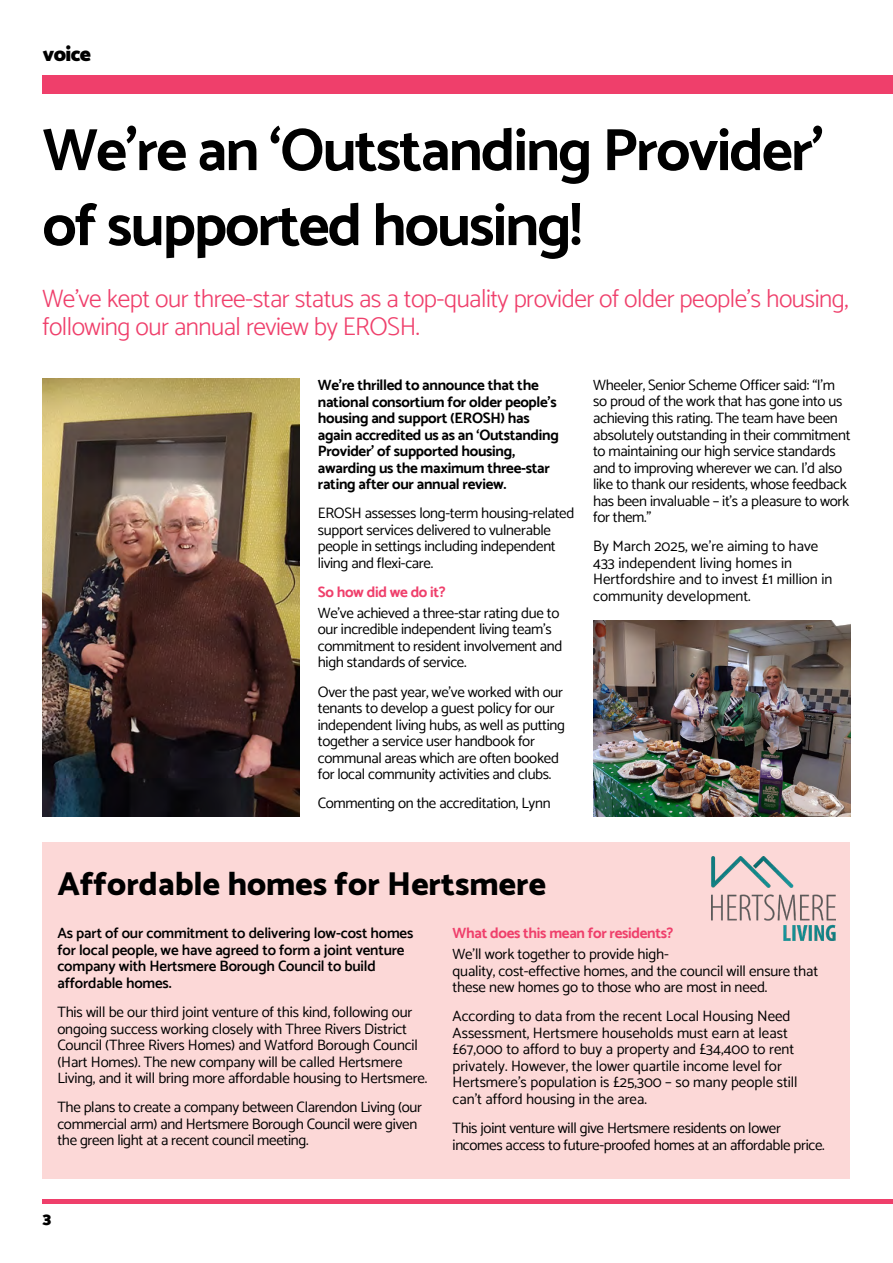
<style>
.page{position:relative;width:893px;height:1263px;background:#fff}
.page>*{position:absolute;margin:0;border:0;box-sizing:border-box;transform-origin:0 0}
.t1{font:700 60px/75px "Catamaran";letter-spacing:-.03em;color:#000}
.t2{font:800 33px "Catamaran";color:#000}
.t3{font:300 25.5px/28.5px "Catamaran";letter-spacing:-.02em;color:#ef3f6b}
.t4{font:900 21px "Catamaran";letter-spacing:-.03em;color:#000}
.t5{font:900 16.5px "Catamaran";color:#000}
.t6{font:15px/16.5px "Catamaran";letter-spacing:-.02em;color:#000}
.t7{font:15px/16.5px "Catamaran";color:#000}
.t8{font:700 15px/16.5px "Catamaran";letter-spacing:-.02em;color:#000}
.t9{font:600 15px/16.5px "Catamaran";letter-spacing:-.01em;color:#000}
.t10{font:700 15px "Catamaran";letter-spacing:-.02em;color:#ef3f6b}
</style>
<div class="page">
<div style="left:43px;top:1199px;width:850px;height:5px;background:#ef3f6b"></div>
<div style="left:43px;top:75px;width:850px;height:19px;background:#ef3f6b"></div>
<div style="left:43px;top:842px;width:807px;height:337px;background:#fcd8d7"></div>
<img style="left:43px;top:378px;width:257px;height:438px">
<img style="left:593px;top:621px;width:257px;height:195px">
<img style="left:712px;top:857px;width:123px;height:84px">
<h3 class="t4" style="left:43px;top:42px;width:50px">voice</h3>
<h1 class="t1" style="left:43px;top:112px;width:783px">We’re an ‘Outstanding Provider’ of supported housing!</h1>
<h3 class="t3" style="left:43px;top:284px;width:807px">We’ve kept our three-star status as a top-quality provider of older people’s housing, following our annual review by EROSH.</h3>
<p class="t8" style="left:318px;top:377px;width:243px">We’re thrilled to announce that the national consortium for older people’s housing and support (EROSH) has again accredited us as an ‘Outstanding Provider’ of supported housing, awarding us the maximum three-star rating after our annual review.</p>
<p class="t6" style="left:318px;top:505px;width:258px">EROSH assesses long-term housing-related support services delivered to vulnerable people in settings including independent living and flexi-care.</p>
<p class="t10" style="left:318px;top:583px;width:129px">So how did we do it?</p>
<p class="t6" style="left:318px;top:604px;width:246px">We’ve achieved a three-star rating due to our incredible independent living team’s commitment to resident involvement and high standards of service.</p>
<p class="t6" style="left:318px;top:683px;width:249px">Over the past year, we’ve worked with our tenants to develop a guest policy for our independent living hubs, as well as putting together a service user handbook for communal areas which are often booked for local community activities and clubs.</p>
<p class="t6" style="left:318px;top:795px;width:234px">Commenting on the accreditation, Lynn</p>
<p class="t6" style="left:593px;top:377px;width:259px">Wheeler, Senior Scheme Officer said: “I’m so proud of the work that has gone into us achieving this rating. The team have been absolutely outstanding in their commitment to maintaining our high service standards and to improving wherever we can. I’d also like to thank our residents, whose feedback has been invaluable – it’s a pleasure to work for them.”</p>
<p class="t7" style="left:593px;top:538px;width:241px">By March 2025, we’re aiming to have 433 independent living homes in Hertfordshire and to invest £1 million in community development.</p>
<h2 class="t2" style="left:57px;top:864px;width:490px">Affordable homes for Hertsmere</h2>
<p class="t9" style="left:57px;top:925px;width:357px">As part of our commitment to delivering low-cost homes for local people, we have agreed to form a joint venture company with Hertsmere Borough Council to build affordable homes.</p>
<p class="t6" style="left:57px;top:1004px;width:371px">This will be our third joint venture of this kind, following our ongoing success working closely with Three Rivers District Council (Three Rivers Homes) and Watford Borough Council (Hart Homes). The new company will be called Hertsmere Living, and it will bring more affordable housing to Hertsmere.</p>
<p class="t6" style="left:57px;top:1099px;width:366px">The plans to create a company between Clarendon Living (our commercial arm) and Hertsmere Borough Council were given the green light at a recent council meeting.</p>
<p class="t5" style="left:43px;top:1209px;width:10px">3</p>
<p class="t10" style="left:453px;top:924px;width:222px">What does this mean for residents?</p>
<p class="t6" style="left:453px;top:946px;width:367px">We’ll work together to provide high-<br>quality, cost-effective homes, and the council will ensure that these new homes go to those who are most in need.</p>
<p class="t7" style="left:453px;top:1008px;width:347px">According to data from the recent Local Housing Need Assessment, Hertsmere households must earn at least £67,000 to afford to buy a property and £34,400 to rent privately. However, the lower quartile income level for Hertsmere’s population is £25,300 – so many people still can’t afford housing in the area.</p>
<p class="t6" style="left:453px;top:1120px;width:374px">This joint venture will give Hertsmere residents on lower incomes access to future-proofed homes at an affordable price.</p>
</div>
